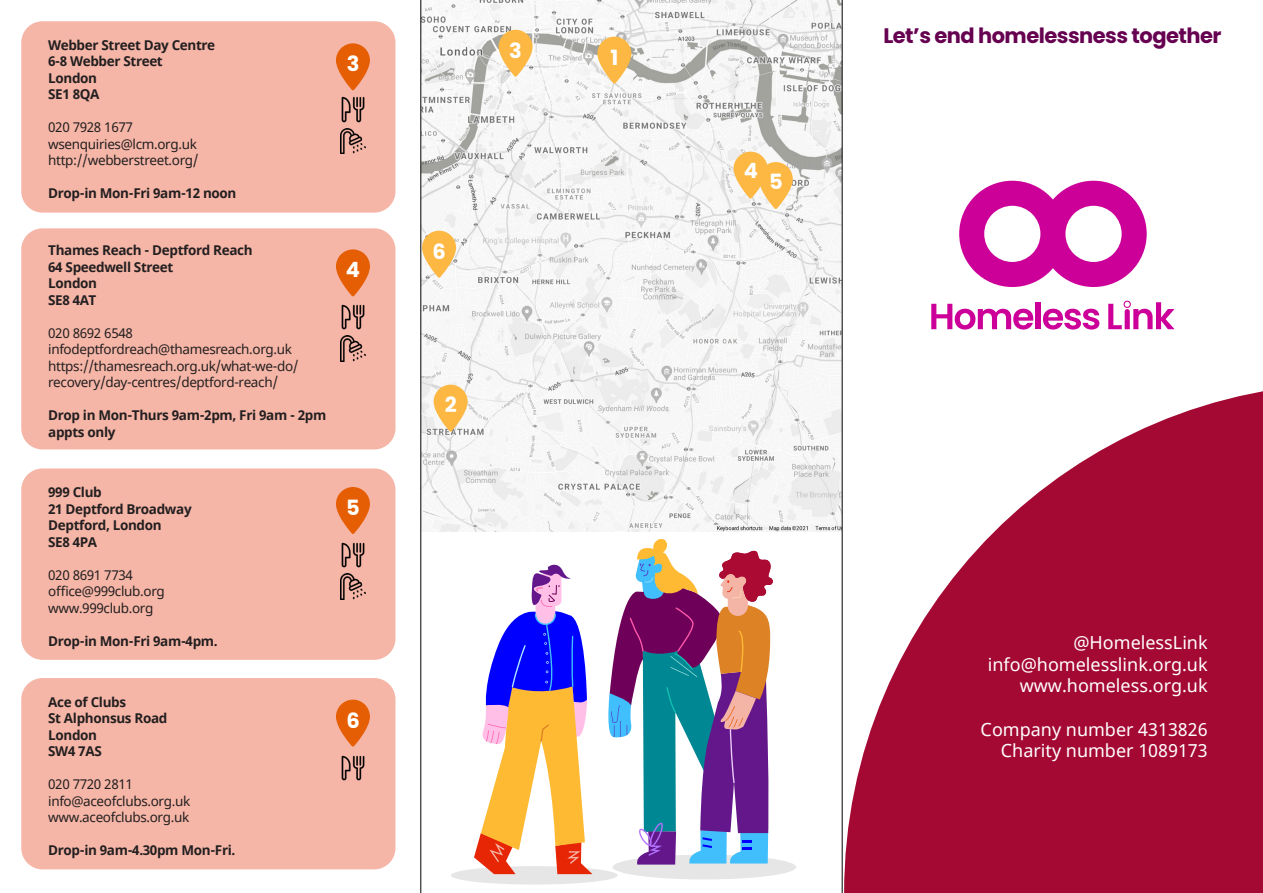
<style>
.page{position:relative;width:1263px;height:893px;background:#fff}
.page>*{position:absolute;margin:0;border:0;box-sizing:border-box;transform-origin:0 0}
.t1{font:700 21px "Poppins";letter-spacing:-.025em;color:#660050}
.t2{font:700 21px "Poppins";color:#fff}
.t3{font:18px/21.6px "Noto Sans";color:#fff;text-align:right}
.t4{font:700 13.5px/16.5px "Noto Sans";letter-spacing:-.025em;color:#231f20}
.t5{font:13.5px/16.5px "Noto Sans";letter-spacing:-.025em;color:#231f20}
</style>
<div class="page">
<img style="left:422px;top:0;width:420px;height:531px">
<svg style="left:931px;top:304px;width:102px;height:26px"></svg>
<div style="left:1035px;top:302px;width:6px;height:27px;background:#c09"></div>
<svg style="left:1043px;top:309px;width:56px;height:21px"></svg>
<svg style="left:1108px;top:301px;width:66px;height:28px"></svg>
<svg style="left:959px;top:181px;width:188px;height:106px"></svg>
<svg style="left:844px;top:391px;width:419px;height:502px;fill:#a40933"></svg>
<hr style="left:421px;top:0;width:1px;height:893px;background:#000">
<hr style="left:842px;top:0;width:1px;height:893px;background:#000">
<svg style="left:597px;top:37px;width:34px;height:47px"></svg>
<svg style="left:499px;top:30px;width:34px;height:47px"></svg>
<svg style="left:422px;top:231px;width:34px;height:47px"></svg>
<svg style="left:434px;top:385px;width:34px;height:47px"></svg>
<svg style="left:733px;top:152px;width:60px;height:57px"></svg>
<div style="left:21px;top:21px;width:374px;height:192px;background:#f6b6a7;border-radius:21px"></div>
<div style="left:21px;top:228px;width:374px;height:221px;background:#f6b6a7;border-radius:21px"></div>
<div style="left:21px;top:468px;width:374px;height:192px;background:#f6b6a7;border-radius:21px"></div>
<div style="left:21px;top:678px;width:374px;height:191px;background:#f6b6a7;border-radius:21px"></div>
<svg style="left:336px;top:43px;width:34px;height:47px"></svg>
<svg style="left:336px;top:249px;width:34px;height:48px"></svg>
<svg style="left:336px;top:487px;width:34px;height:47px"></svg>
<svg style="left:336px;top:700px;width:34px;height:47px"></svg>
<div style="left:451px;top:866px;width:167px;height:18px;background:#e6e6e6;border-radius:50%"></div>
<div style="left:613px;top:855px;width:183px;height:24px;background:#e6e6e6;border-radius:50%"></div>
<svg style="left:474px;top:564px;width:118px;height:310px"></svg>
<svg style="left:608px;top:539px;width:165px;height:326px"></svg>
<img style="left:341px;top:97px;width:24px;height:25px">
<img style="left:341px;top:304px;width:24px;height:26px">
<img style="left:341px;top:542px;width:24px;height:26px">
<img style="left:341px;top:755px;width:24px;height:26px">
<img style="left:340px;top:128px;width:26px;height:26px">
<img style="left:340px;top:336px;width:26px;height:25px">
<img style="left:340px;top:574px;width:26px;height:25px">
<p class="t4" style="left:48px;top:37px;width:169px">Webber Street Day Centre<br>6-8 Webber Street<br>London<br>SE1 8QA</p>
<p class="t5" style="left:48px;top:120px;width:152px">020 7928 1677 wsenquiries@lcm.org.uk http://webberstreet.org/</p>
<p class="t4" style="left:48px;top:186px;width:190px">Drop-in Mon-Fri 9am-12 noon</p>
<p class="t4" style="left:48px;top:243px;width:206px">Thames Reach - Deptford Reach<br>64 Speedwell Street<br>London<br>SE8 4AT</p>
<p class="t5" style="left:48px;top:325px;width:252px">020 8692 6548 infodeptfordreach@thamesreach.org.uk https://thamesreach.org.uk/what-we-do/ recovery/day-centres/deptford-reach/</p>
<p class="t4" style="left:48px;top:408px;width:280px">Drop in Mon-Thurs 9am-2pm, Fri 9am - 2pm appts only</p>
<p class="t4" style="left:48px;top:484px;width:145px">999 Club<br>21 Deptford Broadway<br>Deptford, London<br>SE8 4PA</p>
<p class="t5" style="left:48px;top:567px;width:118px">020 8691 7734 office@999club.org www.999club.org</p>
<p class="t4" style="left:48px;top:633px;width:171px">Drop-in Mon-Fri 9am-4pm.</p>
<p class="t4" style="left:48px;top:694px;width:121px">Ace of Clubs<br>St Alphonsus Road<br>London<br>SW4 7AS</p>
<p class="t5" style="left:48px;top:776px;width:144px">020 7720 2811 info@aceofclubs.org.uk www.aceofclubs.org.uk</p>
<p class="t4" style="left:48px;top:842px;width:189px">Drop-in 9am-4.30pm Mon-Fri.</p>
<h1 class="t2" style="left:347px;top:52px;width:14px">3</h1>
<h1 class="t2" style="left:346px;top:258px;width:16px">4</h1>
<h1 class="t2" style="left:346px;top:495px;width:15px">5</h1>
<h1 class="t2" style="left:346px;top:708px;width:15px">6</h1>
<h1 class="t2" style="left:509px;top:38px;width:14px">3</h1>
<h1 class="t2" style="left:432px;top:239px;width:15px">6</h1>
<h1 class="t2" style="left:445px;top:392px;width:13px">2</h1>
<h1 class="t2" style="left:610px;top:45px;width:9px">1</h1>
<h1 class="t2" style="left:744px;top:159px;width:16px">4</h1>
<h1 class="t2" style="left:769px;top:169px;width:15px">5</h1>
<h1 class="t1" style="left:883px;top:24px;width:340px">Let’s end homelessness together</h1>
<h2 class="t3" style="left:988px;top:632px;width:221px">@HomelessLink info@homelesslink.org.uk www.homeless.org.uk</h2>
<h2 class="t3" style="left:981px;top:719px;width:229px">Company number 4313826<br>Charity number 1089173</h2>
</div>
